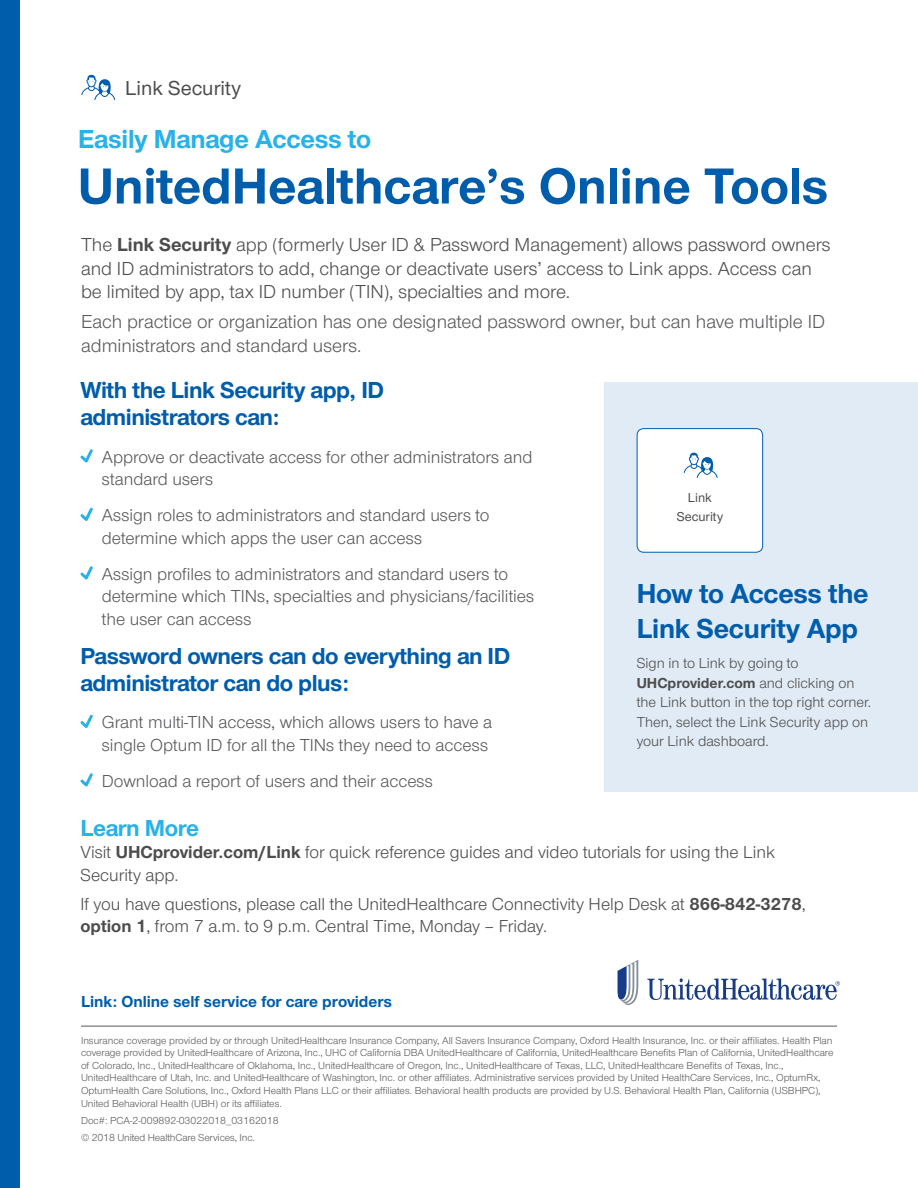
<style>
.page{position:relative;width:918px;height:1188px;background:#fff}
.page>*{position:absolute;margin:0;border:0;box-sizing:border-box;transform-origin:0 0}
.t1{font:700 52.5px "UHC Sans";color:#005dac}
.t2{font:700 28.5px/34.2px "UHC Sans";letter-spacing:-.01em;color:#005dac}
.t3{font:700 27px "UHC Sans";letter-spacing:-.01em;color:#29b2e7}
.t4{font:700 24px/27px "UHC Sans";letter-spacing:-.02em;color:#005dac}
.t5{font:700 24px "UHC Sans";letter-spacing:-.02em;color:#29b2e7}
.t6{font:500 21px "UHC Sans";color:#4e4d4d}
.t7{font:19.5px/23.4px "UHC Sans";color:#4e4d4d}
.t8{font:19.5px/23.4px "UHC Sans";color:#58595b}
.t9{font:18px/22.5px "UHC Sans";color:#58595b}
.t10{font:18px/22.5px "UHC Sans";color:#4e4d4d}
.t11{font:700 16.5px "UHC Sans";color:#005dac}
.t12{font:15px/19.5px "UHC Sans";color:#4e4d4d}
.t13{font:500 13.35px/18.8px "UHC Sans";color:#4e4d4d;text-align:center}
.t14{font:10.5px/12.6px "UHC Sans";color:#58595b}
.s1{font-weight:700}
</style>
<div class="page">
<svg style="left:80px;top:449px;width:13px;height:14px"></svg>
<svg style="left:80px;top:507px;width:13px;height:14px"></svg>
<svg style="left:80px;top:566px;width:13px;height:14px"></svg>
<svg style="left:80px;top:714px;width:13px;height:14px"></svg>
<svg style="left:80px;top:773px;width:13px;height:14px"></svg>
<div style="left:0;top:0;width:20px;height:1188px;background:#005dac"></div>
<div style="left:605px;top:382px;width:313px;height:410px;background:#e1ebf5"></div>
<hr style="left:81px;top:1026px;width:756px;height:1px;background:#58595b">
<svg style="left:647px;top:978px;width:193px;height:22px"></svg>
<svg style="left:618px;top:960px;width:20px;height:45px"></svg>
<div style="left:637px;top:429px;width:126px;height:123px;background:#fff;border-radius:7px"></div>
<div style="left:637px;top:428px;width:126px;height:125px;border:1px solid #005dac;border-radius:7px"></div>
<svg style="left:684px;top:453px;width:34px;height:25px"></svg>
<svg style="left:81px;top:75px;width:34px;height:25px"></svg>
<h3 class="t6" style="left:125px;top:74px;width:117px">Link Security</h3>
<h3 class="t3" style="left:78px;top:121px;width:295px">Easily Manage Access to</h3>
<h1 class="t1" style="left:78px;top:151px;width:752px">UnitedHealthcare’s Online Tools</h1>
<h3 class="t7" style="left:81px;top:232px;width:751px">The <span class="s1">Link Security</span> app (formerly User ID &amp; Password Management) allows password owners and ID administrators to add, change or deactivate users’ access to Link apps. Access can be limited by app, tax ID number (TIN), specialties and more.</h3>
<h3 class="t8" style="left:81px;top:309px;width:746px">Each practice or organization has one designated password owner, but can have multiple ID administrators and standard users.</h3>
<h3 class="t4" style="left:80px;top:376px;width:305px">With the Link Security app, ID administrators can:</h3>
<h3 class="t9" style="left:102px;top:445px;width:432px">Approve or deactivate access for other administrators and standard users</h3>
<h3 class="t9" style="left:102px;top:503px;width:389px">Assign roles to administrators and standard users to determine which apps the user can access</h3>
<h3 class="t9" style="left:102px;top:562px;width:434px">Assign profiles to administrators and standard users to determine which TINs, specialties and physicians/facilities the user can access</h3>
<h3 class="t4" style="left:80px;top:641px;width:431px">Password owners can do everything an ID administrator can do plus:</h3>
<h3 class="t9" style="left:102px;top:710px;width:392px">Grant multi-TIN access, which allows users to have a single Optum ID for all the TINs they need to access</h3>
<h3 class="t9" style="left:102px;top:769px;width:333px">Download a report of users and their access</h3>
<h3 class="t5" style="left:80px;top:812px;width:120px">Learn More</h3>
<h3 class="t10" style="left:80px;top:840px;width:696px">Visit <span class="s1">UHCprovider.com/Link</span> for quick reference guides and video tutorials for using the Link<br>Security app.</h3>
<h3 class="t10" style="left:80px;top:892px;width:727px">If you have questions, please call the UnitedHealthcare Connectivity Help Desk at <span class="s1">866-842-3278</span>, <span class="s1">option 1</span>, from 7 a.m. to 9 p.m. Central Time, Monday – Friday.</h3>
<p class="t13" style="left:677px;top:488px;width:48px">Link<br>Security</p>
<h2 class="t2" style="left:637px;top:576px;width:233px">How to Access the<br>Link Security App</h2>
<h3 class="t12" style="left:637px;top:653px;width:236px">Sign in to Link by going to<br><span class="s1">UHCprovider.com</span> and clicking on the Link button in the top right corner.<br>Then, select the Link Security app on your Link dashboard.</h3>
<h3 class="t11" style="left:81px;top:991px;width:313px">Link: Online self service for care providers</h3>
<p class="t14" style="left:81px;top:1034px;width:754px">Insurance coverage provided by or through UnitedHealthcare Insurance Company, All Savers Insurance Company, Oxford Health Insurance, Inc. or their affiliates. Health Plan coverage provided by UnitedHealthcare of Arizona, Inc., UHC of California DBA UnitedHealthcare of California, UnitedHealthcare Benefits Plan of California, UnitedHealthcare of Colorado, Inc., UnitedHealthcare of Oklahoma, Inc., UnitedHealthcare of Oregon, Inc., UnitedHealthcare of Texas, LLC, UnitedHealthcare Benefits of Texas, Inc., UnitedHealthcare of Utah, Inc. and UnitedHealthcare of Washington, Inc. or other affiliates. Administrative services provided by United HealthCare Services, Inc., OptumRx, OptumHealth Care Solutions, Inc., Oxford Health Plans LLC or their affiliates. Behavioral health products are provided by U.S. Behavioral Health Plan, California (USBHPC), United Behavioral Health (UBH) or its affiliates.</p>
<p class="t14" style="left:81px;top:1111px;width:199px;line-height:17.2px">Doc#: PCA-2-009892-03022018_03162018 © 2018 United HealthCare Services, Inc.</p>
</div>
